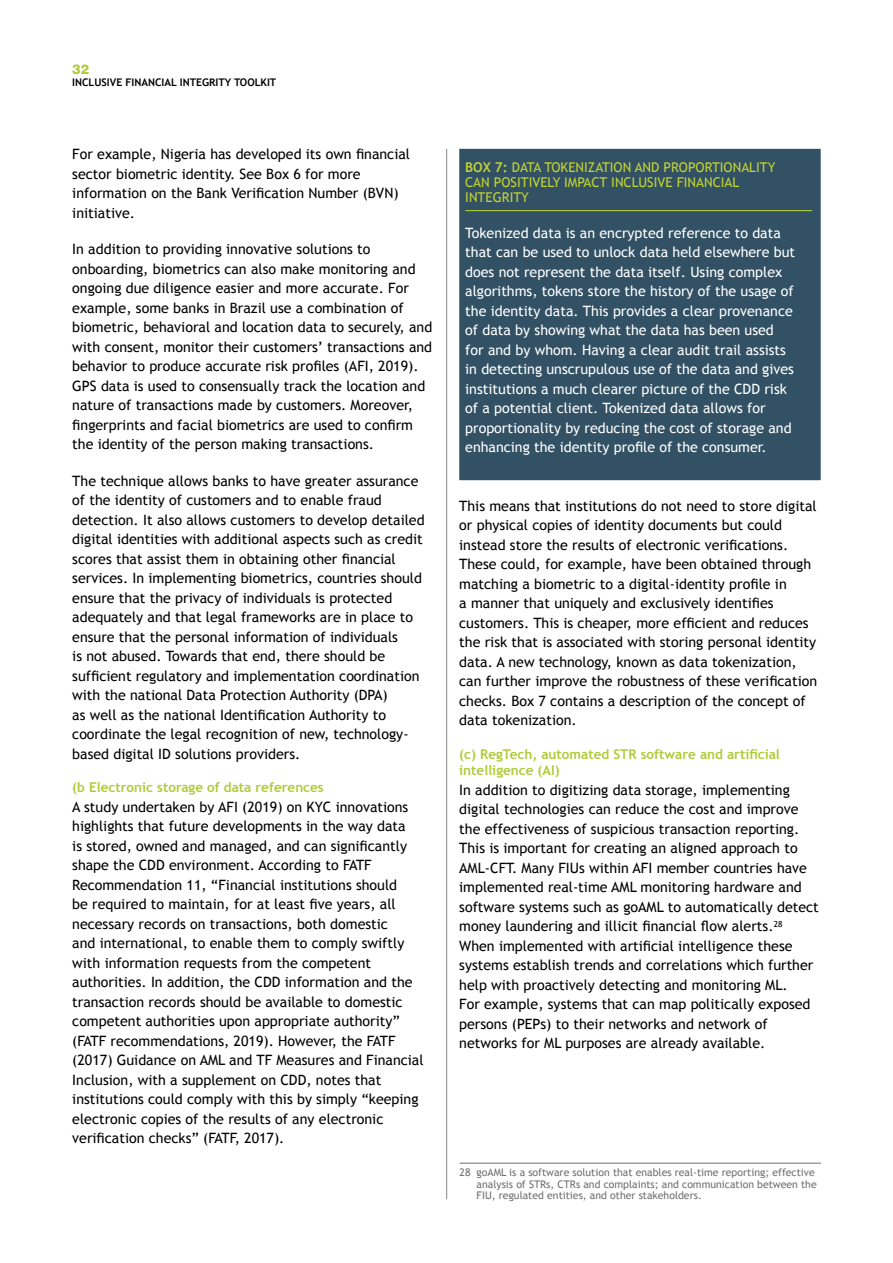
<style>
.page{position:relative;width:893px;height:1263px;background:#fff}
.page>*{position:absolute;margin:0;border:0;box-sizing:border-box;transform-origin:0 0}
.t1{font:14.25px/19.5px "Trebuchet MS";color:#000}
.t2{font:14.25px/19.5px "Trebuchet MS";color:#fff}
.t3{font:700 13.5px/16.5px "Trebuchet MS";color:#afcb37}
.t4{font:13.5px/15px "Trebuchet MS";color:#c3d331}
.t5{font:800 13.5px "Helvetica Neue";color:#afcb37}
.t6{font:10.5px/11.6px "Trebuchet MS";color:#706f6f}
.t7{font:700 10.5px "Trebuchet MS";color:#000}
.s1{font-weight:700}
</style>
<div class="page">
<hr style="left:446px;top:149px;width:1px;height:1050px;background:#878787">
<div style="left:459px;top:149px;width:362px;height:331px;background:#325164"></div>
<hr style="left:465px;top:210px;width:347px;height:1px;background:#afcb37">
<hr style="left:460px;top:1163px;width:361px;height:1px;background:#706f6f">
<p class="t5" style="left:72px;top:61px;width:19px">32</p>
<p class="t7" style="left:72px;top:76px;width:206px">INCLUSIVE FINANCIAL INTEGRITY TOOLKIT</p>
<p class="t1" style="left:72px;top:145px;width:339px">For example, Nigeria has developed its own financial sector biometric identity. See Box 6 for more information on the Bank Verification Number (BVN) initiative.</p>
<p class="t1" style="left:72px;top:240px;width:361px">In addition to providing innovative solutions to onboarding, biometrics can also make monitoring and ongoing due diligence easier and more accurate. For example, some banks in Brazil use a combination of biometric, behavioral and location data to securely, and with consent, monitor their customers’ transactions and behavior to produce accurate risk profiles (AFI, 2019).<br>GPS data is used to consensually track the location and nature of transactions made by customers. Moreover, fingerprints and facial biometrics are used to confirm the identity of the person making transactions.</p>
<p class="t1" style="left:72px;top:471px;width:354px">The technique allows banks to have greater assurance of the identity of customers and to enable fraud detection. It also allows customers to develop detailed digital identities with additional aspects such as credit scores that assist them in obtaining other financial services. In implementing biometrics, countries should ensure that the privacy of individuals is protected adequately and that legal frameworks are in place to ensure that the personal information of individuals<br>is not abused. Towards that end, there should be sufficient regulatory and implementation coordination with the national Data Protection Authority (DPA)<br>as well as the national Identification Authority to coordinate the legal recognition of new, technology&shy;based digital ID solutions providers.</p>
<p class="t3" style="left:72px;top:779px;width:253px">(b Electronic storage of data references</p>
<p class="t1" style="left:72px;top:797px;width:353px">A study undertaken by AFI (2019) on KYC innovations highlights that future developments in the way data<br>is stored, owned and managed, and can significantly shape the CDD environment. According to FATF Recommendation 11, “Financial institutions should<br>be required to maintain, for at least five years, all necessary records on transactions, both domestic<br>and international, to enable them to comply swiftly with information requests from the competent authorities. In addition, the CDD information and the transaction records should be available to domestic competent authorities upon appropriate authority” (FATF recommendations, 2019). However, the FATF (2017) Guidance on AML and TF Measures and Financial Inclusion, with a supplement on CDD, notes that institutions could comply with this by simply “keeping electronic copies of the results of any electronic verification checks” (FATF, 2017).</p>
<p class="t4" style="left:465px;top:159px;width:312px"><span class="s1">BOX 7:</span> DATA TOKENIZATION AND PROPORTIONALITY<br>CAN POSITIVELY IMPACT INCLUSIVE FINANCIAL<br>INTEGRITY</p>
<p class="t2" style="left:465px;top:223px;width:331px">Tokenized data is an encrypted reference to data that can be used to unlock data held elsewhere but does not represent the data itself. Using complex algorithms, tokens store the history of the usage of the identity data. This provides a clear provenance of data by showing what the data has been used for and by whom. Having a clear audit trail assists in detecting unscrupulous use of the data and gives institutions a much clearer picture of the CDD risk of a potential client. Tokenized data allows for proportionality by reducing the cost of storage and enhancing the identity profile of the consumer.</p>
<p class="t1" style="left:459px;top:496px;width:359px">This means that institutions do not need to store digital or physical copies of identity documents but could instead store the results of electronic verifications.<br>These could, for example, have been obtained through matching a biometric to a digital-identity profile in<br>a manner that uniquely and exclusively identifies customers. This is cheaper, more efficient and reduces the risk that is associated with storing personal identity data. A new technology, known as data tokenization, can further improve the robustness of these verification checks. Box 7 contains a description of the concept of data tokenization.</p>
<p class="t3" style="left:459px;top:746px;width:322px">(c) RegTech, automated STR software and artificial intelligence (AI)</p>
<p class="t1" style="left:459px;top:780px;width:361px">In addition to digitizing data storage, implementing digital technologies can reduce the cost and improve the effectiveness of suspicious transaction reporting.<br>This is important for creating an aligned approach to AML-CFT. Many FIUs within AFI member countries have implemented real-time AML monitoring hardware and software systems such as goAML to automatically detect money laundering and illicit financial flow alerts.<sup>28<br></sup>When implemented with artificial intelligence these systems establish trends and correlations which further help with proactively detecting and monitoring ML.<br>For example, systems that can map politically exposed persons (PEPs) to their networks and network of networks for ML purposes are already available.</p>
<p class="t6" style="left:477px;top:1167px;width:342px;text-indent:-17px">28 goAML is a software solution that enables real-time reporting; effective analysis of STRs, CTRs and complaints; and communication between the<br>FIU, regulated entities, and other stakeholders.</p>
</div>
